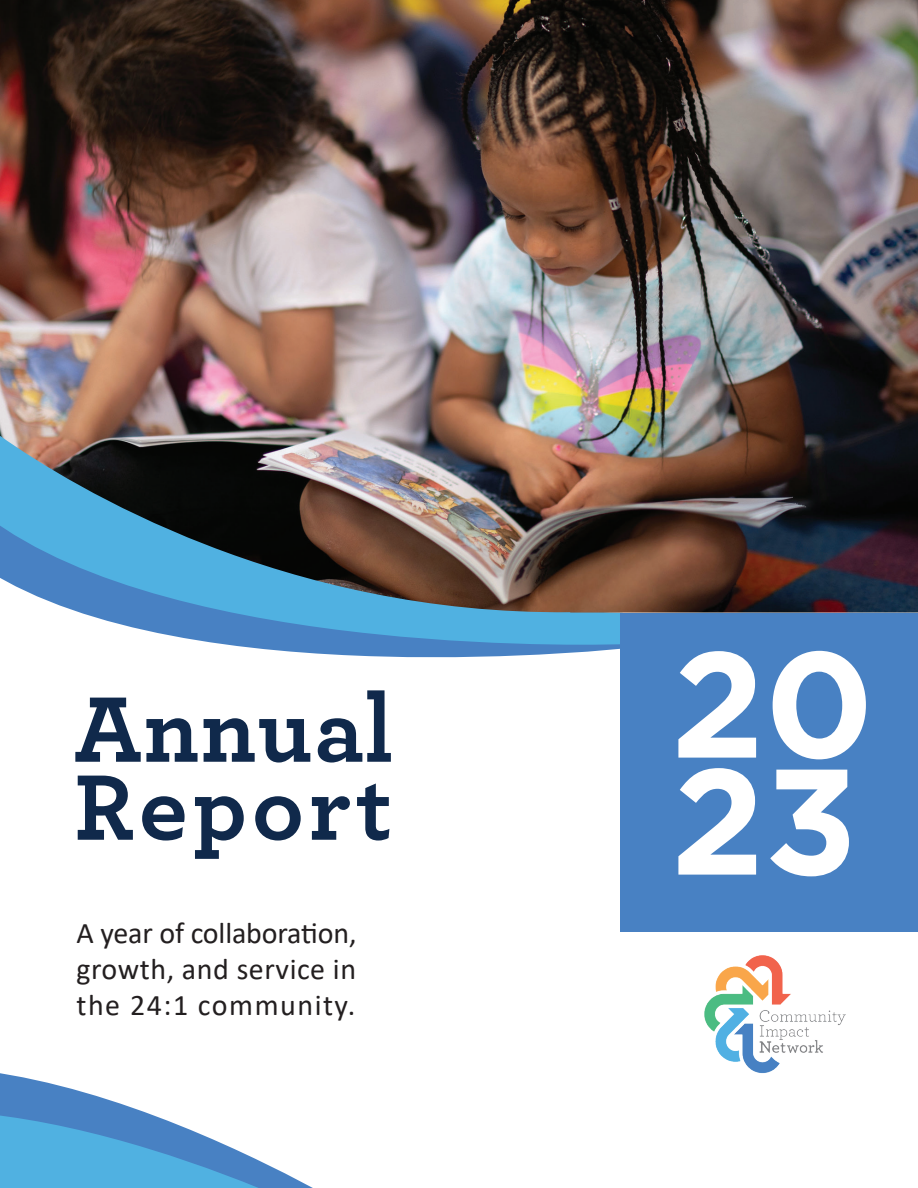
<style>
.page{position:relative;width:918px;height:1188px;background:#fff}
.page>*{position:absolute;margin:0;border:0;box-sizing:border-box;transform-origin:0 0}
.t1{font:700 150px/117px "Gotham";color:#fff}
.t2{font:700 97.5px/78px "Archer";letter-spacing:.03em;color:#10294b}
.t3{font:30px/36px "Calibri";letter-spacing:.015em;color:#231f20;text-align:justify}
</style>
<div class="page">
<svg style="left:0;top:1073px;width:313px;height:115px"></svg>
<svg style="left:88px;top:615px;width:532px;height:43px"></svg>
<img style="left:704px;top:955px;width:142px;height:119px">
<img style="left:0;top:0;width:918px;height:615px">
<div style="left:620px;top:613px;width:298px;height:319px;background:#4881c3"></div>
<h2 class="t2" style="left:74px;top:684px;width:321px">Annual<br>Report</h2>
<p class="t3" style="left:77px;top:914px;width:281px">A year of collaboration, growth, and service in the 24:1 community.</p>
<h1 class="t1" style="left:671px;top:645px;width:204px">20<br>23</h1>
</div>
